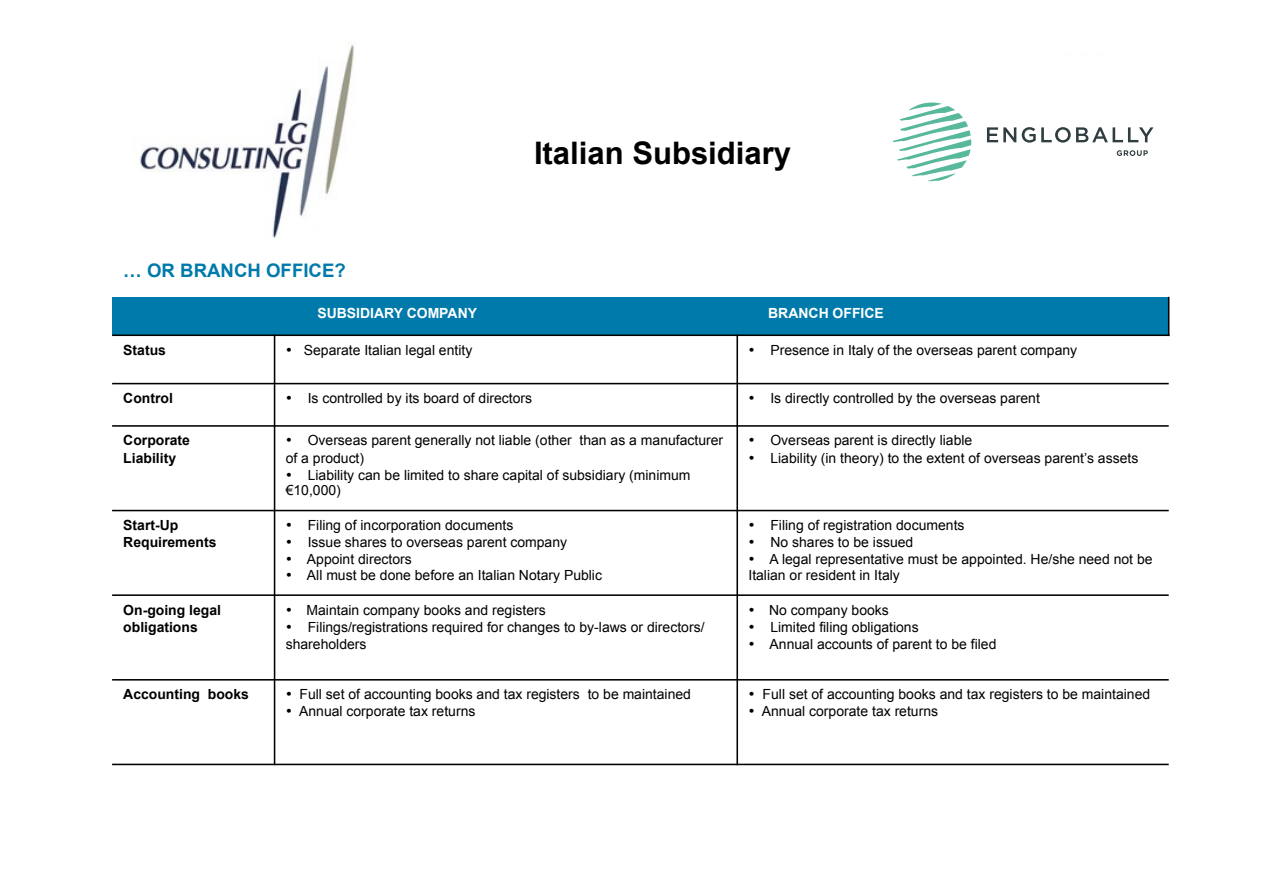
<style>
.page{position:relative;width:1263px;height:893px;background:#fff}
.page>*{position:absolute;margin:0;border:0;box-sizing:border-box;transform-origin:0 0}
.t1{font:700 31.05px "Arial";color:#000}
.t2{font:700 18.6px "Arial";color:#007aaa}
.t3{font:13.95px/17.1px "Arial";color:#000}
.t4{font:700 13.95px/17.1px "Arial";color:#000}
.t5{font:700 13.95px "Arial";color:#fff}
</style>
<div class="page">
<div style="left:112px;top:297px;width:1057px;height:38px;background:#007aaa"></div>
<hr style="left:274px;top:334px;width:1px;height:431px;background:#000">
<hr style="left:736px;top:334px;width:2px;height:431px;background:#000">
<hr style="left:112px;top:334px;width:1057px;height:2px;background:#000">
<hr style="left:112px;top:383px;width:1057px;height:1px;background:#000">
<hr style="left:112px;top:425px;width:1057px;height:2px;background:#000">
<hr style="left:112px;top:510px;width:1057px;height:1px;background:#000">
<hr style="left:112px;top:594px;width:1057px;height:2px;background:#000">
<hr style="left:112px;top:679px;width:1057px;height:2px;background:#000">
<hr style="left:1168px;top:297px;width:1px;height:39px;background:#000">
<hr style="left:112px;top:764px;width:1057px;height:1px;background:#000">
<img style="left:140px;top:44px;width:214px;height:194px">
<svg style="left:892px;top:102px;width:79px;height:79px"></svg>
<svg style="left:987px;top:127px;width:29px;height:15px"></svg>
<svg style="left:1022px;top:127px;width:131px;height:16px"></svg>
<svg style="left:1117px;top:150px;width:31px;height:6px"></svg>
<h2 class="t2" style="left:123px;top:263px;width:224px">… OR BRANCH OFFICE?</h2>
<h1 class="t1" style="left:534px;top:142px;width:259px">Italian Subsidiary</h1>
<p class="t5" style="left:317px;top:308px;width:161px">SUBSIDIARY COMPANY</p>
<p class="t5" style="left:768px;top:308px;width:117px">BRANCH OFFICE</p>
<p class="t4" style="left:123px;top:343px;width:44px">Status</p>
<p class="t3" style="left:286px;top:343px;width:188px">• Separate Italian legal entity</p>
<p class="t3" style="left:748px;top:343px;width:330px">• Presence in Italy of the overseas parent company</p>
<p class="t4" style="left:123px;top:391px;width:51px">Control</p>
<p class="t3" style="left:286px;top:391px;width:248px">• Is controlled by its board of directors</p>
<p class="t3" style="left:748px;top:391px;width:293px">• Is directly controlled by the overseas parent</p>
<p class="t4" style="left:123px;top:433px;width:68px">Corporate<br>Liability</p>
<p class="t3" style="left:286px;top:433px;width:439px">• Overseas parent generally not liable (other than as a manufacturer of a product)</p>
<p class="t3" style="left:286px;top:468px;width:406px;line-height:15.6px">• Liability can be limited to share capital of subsidiary (minimum €10,000)</p>
<p class="t3" style="left:748px;top:433px;width:225px">• Overseas parent is directly liable</p>
<p class="t3" style="left:748px;top:450px;width:391px">• Liability (in theory) to the extent of overseas parent’s assets</p>
<p class="t4" style="left:123px;top:518px;width:95px">Start-Up<br>Requirements</p>
<p class="t3" style="left:286px;top:518px;width:229px">• Filing of incorporation documents</p>
<p class="t3" style="left:286px;top:535px;width:283px">• Issue shares to overseas parent company</p>
<p class="t3" style="left:286px;top:552px;width:128px">• Appoint directors</p>
<p class="t3" style="left:286px;top:568px;width:318px">• All must be done before an Italian Notary Public</p>
<p class="t4" style="left:123px;top:602px;width:99px">On-going legal obligations</p>
<p class="t3" style="left:286px;top:602px;width:261px">• Maintain company books and registers</p>
<p class="t3" style="left:286px;top:620px;width:420px">• Filings/registrations required for changes to by-laws or directors/ shareholders</p>
<p class="t4" style="left:123px;top:687px;width:127px">Accounting books</p>
<p class="t3" style="left:286px;top:687px;width:407px">• Full set of accounting books and tax registers to be maintained</p>
<p class="t3" style="left:286px;top:704px;width:191px">• Annual corporate tax returns</p>
<p class="t3" style="left:748px;top:518px;width:218px">• Filing of registration documents</p>
<p class="t3" style="left:748px;top:535px;width:166px">• No shares to be issued</p>
<p class="t3" style="left:748px;top:553px;width:406px;line-height:15.6px">• A legal representative must be appointed. He/she need not be<br>Italian or resident in Italy</p>
<p class="t3" style="left:748px;top:602px;width:142px">• No company books</p>
<p class="t3" style="left:748px;top:620px;width:172px">• Limited filing obligations</p>
<p class="t3" style="left:748px;top:637px;width:249px">• Annual accounts of parent to be filed</p>
<p class="t3" style="left:748px;top:687px;width:403px">• Full set of accounting books and tax registers to be maintained</p>
<p class="t3" style="left:748px;top:704px;width:191px">• Annual corporate tax returns</p>
</div>
